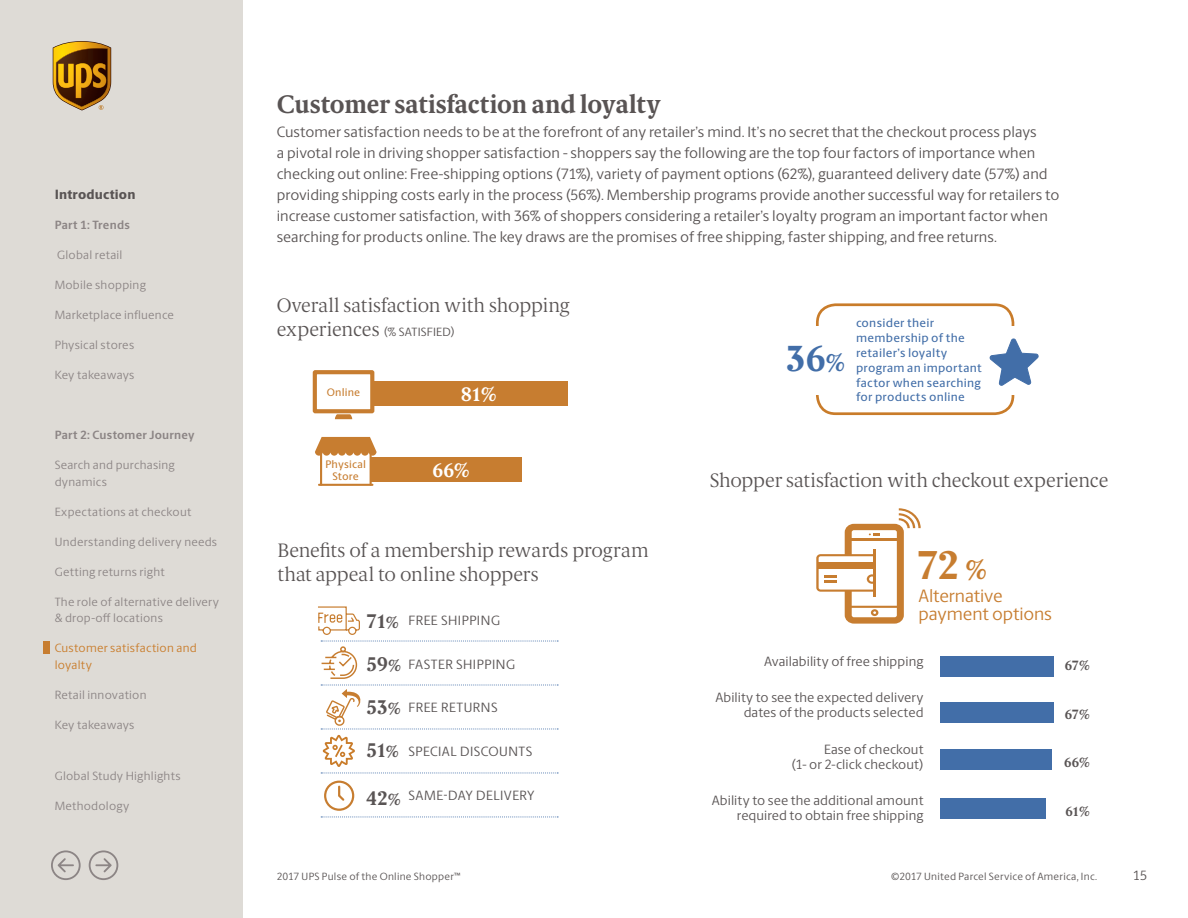
<style>
.page{position:relative;width:1188px;height:918px;background:#fff}
.page>*{position:absolute;margin:0;border:0;box-sizing:border-box;transform-origin:0 0}
.t1{font:700 40.5px "UPS Berlingske Serif Tx";color:#c77d30}
.t2{font:700 36.45px "UPS Berlingske Serif Tx";color:#426ea8}
.t3{font:700 25.5px "UPS Berlingske Serif Tx";letter-spacing:-.005em;color:#595454}
.t4{font:700 19.8px "UPS Berlingske Serif Tx";letter-spacing:-.02em;color:#595454}
.t5{font:700 19.65px "UPS Berlingske Serif Tx";color:#fff}
.t6{font:200 19.5px/24px "UPS Berlingske Serif Tx";letter-spacing:-.01em;color:#595454}
.t7{font:18px/18px "UPS Berlingske Sans";letter-spacing:-.01em;color:#c77d30}
.t8{font:15px/21px "UPS Berlingske Sans";color:#595454}
.t9{font:13.5px/15px "UPS Berlingske Sans";letter-spacing:.005em;color:#595454;text-align:right}
.t10{font:13.5px "UPS Berlingske Sans";letter-spacing:.035em;color:#595454}
.t11{font:13.5px "UPS Berlingske Sans";letter-spacing:.03em;color:#595454}
.t12{font:700 13.5px "UPS Berlingske Serif Tx";letter-spacing:-.01em;color:#595454}
.t13{font:800 13.5px "UPS Berlingske Sans";letter-spacing:.01em;color:#595454}
.t14{font:13.5px "UPS Berlingske Sans";letter-spacing:.04em;color:#595454}
.t15{font:500 12.15px/14.9px "UPS Berlingske Sans";letter-spacing:.02em;color:#426ea8}
.t16{font:12px/16.5px "UPS Berlingske Sans";letter-spacing:.02em;color:#8c8585}
.t17{font:700 12px "UPS Berlingske Sans";letter-spacing:.02em;color:#8c8585}
.t18{font:12px/16.5px "UPS Berlingske Sans";letter-spacing:.02em;color:#c97c2a}
.t19{font:12px "UPS Berlingske Sans";letter-spacing:.015em;color:#595454}
.t20{font:500 10.95px/12px "UPS Berlingske Sans";letter-spacing:.015em;color:#c77d30;text-align:center}
.t21{font:10.5px "UPS Berlingske Sans";letter-spacing:.025em;color:#595454}
.s1{font-family:"UPS Berlingske Serif Tx";font-weight:200;font-size:19.5px}
.s2{font-size:16.2px}
.s3{font-size:24.3px}
.s4{font-size:27px}
</style>
<div class="page">
<div style="left:0;top:0;width:243px;height:918px;background:#dedbd6"></div>
<svg style="left:51px;top:850px;width:30px;height:30px"></svg>
<svg style="left:89px;top:850px;width:29px;height:30px"></svg>
<svg style="left:53px;top:41px;width:58px;height:70px;background:#9a6e27"></svg>
<svg style="left:313px;top:370px;width:61px;height:49px"></svg>
<svg style="left:315px;top:437px;width:62px;height:20px"></svg>
<hr style="left:320px;top:451px;width:2px;height:35px;background:#c77d30">
<hr style="left:370px;top:451px;width:2px;height:35px;background:#c77d30">
<hr style="left:318px;top:484px;width:55px;height:2px;background:#c77d30">
<div style="left:371px;top:382px;width:197px;height:24px;background:#c77d30"></div>
<div style="left:371px;top:457px;width:151px;height:25px;background:#c77d30"></div>
<svg style="left:321px;top:817px;width:237px;height:1px"></svg>
<svg style="left:318px;top:606px;width:240px;height:168px"></svg>
<div style="left:324px;top:781px;width:30px;height:30px;border:2px solid #c77d30;border-radius:50%"></div>
<svg style="left:338px;top:784px;width:8px;height:17px"></svg>
<div style="left:816px;top:303px;width:198px;height:112px;border:3px solid #c97c2a;border-radius:18px"></div>
<div style="left:792px;top:326px;width:236px;height:68px;background:#fff"></div>
<svg style="left:989px;top:338px;width:50px;height:48px"></svg>
<div style="left:940px;top:702px;width:114px;height:21px;background:#426ea8"></div>
<div style="left:940px;top:749px;width:112px;height:21px;background:#426ea8"></div>
<div style="left:940px;top:798px;width:105px;height:21px;background:#426ea8"></div>
<div style="left:940px;top:656px;width:114px;height:21px;background:#426ea8"></div>
<svg style="left:816px;top:508px;width:105px;height:116px"></svg>
<hr style="left:874px;top:549px;width:2px;height:47px;background:#c77d30">
<div style="left:43px;top:642px;width:6px;height:12px;background:#c77d30"></div>
<p class="t13" style="left:55px;top:185px;width:82px">Introduction</p>
<p class="t17" style="left:55px;top:216px;width:77px">Part 1: Trends</p>
<p class="t16" style="left:57px;top:247px;width:67px">Global retail</p>
<p class="t16" style="left:55px;top:277px;width:93px">Mobile shopping</p>
<p class="t16" style="left:55px;top:307px;width:121px">Marketplace influence</p>
<p class="t16" style="left:55px;top:337px;width:81px">Physical stores</p>
<p class="t16" style="left:55px;top:367px;width:81px">Key takeaways</p>
<p class="t17" style="left:55px;top:426px;width:141px">Part 2: Customer Journey</p>
<p class="t16" style="left:55px;top:457px;width:122px">Search and purchasing dynamics</p>
<p class="t16" style="left:55px;top:503px;width:138px">Expectations at checkout</p>
<p class="t16" style="left:55px;top:533px;width:164px">Understanding delivery needs</p>
<p class="t16" style="left:55px;top:563px;width:112px">Getting returns right</p>
<p class="t16" style="left:55px;top:593px;width:166px">The role of alternative delivery</p>
<p class="t16" style="left:55px;top:610px;width:110px">&amp; drop-off locations</p>
<p class="t18" style="left:55px;top:640px;width:144px">Customer satisfaction and loyalty</p>
<p class="t16" style="left:55px;top:686px;width:93px">Retail innovation</p>
<p class="t16" style="left:55px;top:716px;width:81px">Key takeaways</p>
<p class="t16" style="left:55px;top:767px;width:128px">Global Study Highlights</p>
<p class="t16" style="left:55px;top:797px;width:76px">Methodology</p>
<p class="t3" style="left:277px;top:86px;width:386px">Customer satisfaction and loyalty</p>
<p class="t8" style="left:277px;top:121px;width:784px">Customer satisfaction needs to be at the forefront of any retailer’s mind. It’s no secret that the checkout process plays<br>a pivotal role in driving shopper satisfaction - shoppers say the following are the top four factors of importance when checking out online: Free-shipping options (71%), variety of payment options (62%), guaranteed delivery date (57%) and providing shipping costs early in the process (56%). Membership programs provide another successful way for retailers to increase customer satisfaction, with 36% of shoppers considering a retailer’s loyalty program an important factor when searching for products online. The key draws are the promises of free shipping, faster shipping, and free returns.</p>
<p class="t6" style="left:277px;top:293px;width:294px">Overall satisfaction with shopping</p>
<p class="t19" style="left:277px;top:324px;width:180px"><span class="s1">experiences</span> (% SATISFIED)</p>
<p class="t20" style="left:327px;top:386px;width:35px">Online</p>
<p class="t20" style="left:325px;top:458px;width:42px">Physical<br>Store</p>
<p class="t5" style="left:461px;top:380px;width:37px">81%</p>
<p class="t5" style="left:433px;top:456px;width:39px">66%</p>
<p class="t6" style="left:278px;top:538px;width:373px">Benefits of a membership rewards program that appeal to online shoppers</p>
<p class="t4" style="left:367px;top:607px;width:34px">71<span class="s2">%</span></p>
<p class="t4" style="left:367px;top:650px;width:36px">59<span class="s2">%</span></p>
<p class="t4" style="left:367px;top:693px;width:36px">53<span class="s2">%</span></p>
<p class="t4" style="left:367px;top:736px;width:34px">51<span class="s2">%</span></p>
<p class="t4" style="left:367px;top:784px;width:36px">42<span class="s2">%</span></p>
<p class="t10" style="left:409px;top:611px;width:93px">FREE SHIPPING</p>
<p class="t10" style="left:409px;top:655px;width:108px">FASTER SHIPPING</p>
<p class="t14" style="left:409px;top:698px;width:91px">FREE RETURNS</p>
<p class="t11" style="left:409px;top:742px;width:125px">SPECIAL DISCOUNTS</p>
<p class="t10" style="left:409px;top:786px;width:128px">SAME-DAY DELIVERY</p>
<p class="t2" style="left:786px;top:332px;width:61px">36<span class="s3">%</span></p>
<p class="t15" style="left:856px;top:315px;width:127px">consider their membership of the retailer’s loyalty program an important factor when searching for products online</p>
<p class="t6" style="left:710px;top:467px;width:400px">Shopper satisfaction with checkout experience</p>
<p class="t1" style="left:917px;top:536px;width:72px">72<span class="s4">%</span></p>
<p class="t7" style="left:919px;top:586px;width:135px">Alternative payment options</p>
<p class="t9" style="left:764px;top:654px;width:161px">Availability of free shipping</p>
<p class="t9" style="left:715px;top:690px;width:210px">Ability to see the expected delivery dates of the products selected</p>
<p class="t9" style="left:792px;top:741px;width:133px">Ease of checkout<br>(1- or 2-click checkout)</p>
<p class="t9" style="left:712px;top:792px;width:213px">Ability to see the additional amount required to obtain free shipping</p>
<p class="t12" style="left:1065px;top:656px;width:27px">67%</p>
<p class="t12" style="left:1065px;top:704px;width:27px">67%</p>
<p class="t12" style="left:1064px;top:753px;width:28px">66%</p>
<p class="t12" style="left:1065px;top:801px;width:26px">61%</p>
<p class="t21" style="left:277px;top:869px;width:186px">2017 UPS Pulse of the Online Shopper™</p>
<p class="t21" style="left:891px;top:869px;width:207px">©2017 United Parcel Service of America, Inc.</p>
<p class="t9" style="left:1133px;top:867px;width:16px">15</p>
</div>
